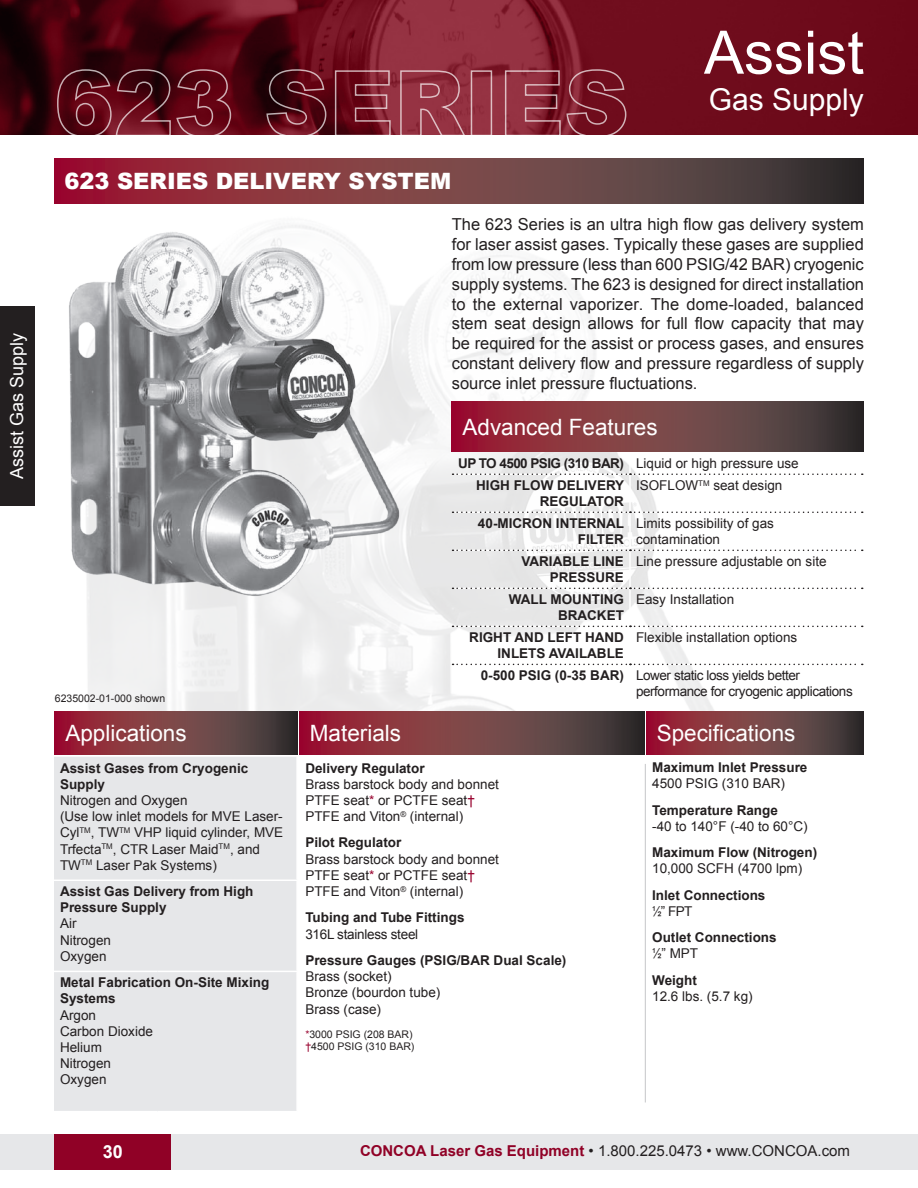
<style>
.page{position:relative;width:918px;height:1188px;background:#fff}
.page>*{position:absolute;margin:0;border:0;box-sizing:border-box;transform-origin:0 0}
.t1{font:60px "Arial";color:#fff}
.t2{font:30px "Arial";color:#fff}
.t3{font:22.5px "Arial";color:#fff}
.t4{font:900 22.5px "Arial";color:#fff}
.t5{font:18px "Arial";color:#fff}
.t6{font:700 18px "Arial";color:#fff}
.BS_Text{font:16.5px/19.8px "Arial";color:#231f20;text-align:justify}
.t7{font:15px "Arial";color:#231f20}
.MatSpec_Table_Descri{font:13.5px/16.2px "Arial";color:#231f20}
.MatSpec_Table_Item{font:700 13.5px/16.2px "Arial";color:#231f20;text-align:right}
.MatSpec_Table_Descri-2{font:13.5px/16.2px "Arial";letter-spacing:-.03em;color:#231f20}
.MatSpec_Table_Item-2{font:700 13.5px "Arial";letter-spacing:-.04em;color:#231f20}
.MatSpec_Table_Descri-3{font:13.5px "Arial";letter-spacing:-.02em;color:#231f20}
.t8{font:10.5px "Arial";color:#231f20}
.s1{color:#98012d}
.s2{font-family:"Arial Narrow"}
.s3{font-weight:700;color:#900126}
</style>
<div class="page">
<img style="left:0;top:0;width:918px;height:134px">
<div style="left:0;top:1134px;width:918px;height:36px;background:#e6e7e9"></div>
<div style="left:54px;top:1134px;width:117px;height:36px;background:#900126"></div>
<div style="left:0;top:306px;width:34px;height:200px;background:#231f20"></div>
<img style="left:87px;top:225px;width:666px;height:486px">
<img style="left:69px;top:227px;width:335px;height:374px">
<hr style="left:629px;top:452px;width:2px;height:21px;background:#fff">
<hr style="left:629px;top:475px;width:2px;height:37px;background:#fff">
<hr style="left:629px;top:513px;width:2px;height:37px;background:#fff">
<hr style="left:629px;top:551px;width:2px;height:37px;background:#fff">
<hr style="left:629px;top:589px;width:2px;height:37px;background:#fff">
<hr style="left:629px;top:627px;width:2px;height:37px;background:#fff">
<hr style="left:629px;top:665px;width:2px;height:37px;background:#fff">
<svg style="left:453px;top:473px;width:410px;height:2px"></svg>
<svg style="left:453px;top:512px;width:410px;height:1px"></svg>
<svg style="left:453px;top:550px;width:410px;height:1px"></svg>
<svg style="left:453px;top:588px;width:410px;height:1px"></svg>
<svg style="left:453px;top:626px;width:410px;height:1px"></svg>
<svg style="left:453px;top:664px;width:410px;height:1px"></svg>
<svg style="left:54px;top:158px;width:810px;height:45px;background:#73393f"></svg>
<svg style="left:452px;top:401px;width:412px;height:51px;background:#73393f"></svg>
<svg style="left:56px;top:69px;width:176px;height:66px;background:#641824"></svg>
<svg style="left:266px;top:69px;width:61px;height:66px;background:#5b1924"></svg>
<svg style="left:334px;top:70px;width:57px;height:65px;background:#7a2432"></svg>
<svg style="left:399px;top:70px;width:68px;height:65px;background:#9a3e4d"></svg>
<svg style="left:504px;top:69px;width:123px;height:66px;background:#872d3b"></svg>
<svg style="left:646px;top:711px;width:218px;height:44px;background:#73393f"></svg>
<div style="left:54px;top:757px;width:242px;height:354px;background:#e6e7e9"></div>
<hr style="left:54px;top:880px;width:104px;height:1px;background:#fff">
<hr style="left:158px;top:880px;width:140px;height:1px;background:#fff">
<hr style="left:54px;top:971px;width:104px;height:1px;background:#fff">
<hr style="left:158px;top:971px;width:140px;height:1px;background:#fff">
<svg style="left:55px;top:711px;width:243px;height:44px;background:#73393f"></svg>
<svg style="left:299px;top:711px;width:345px;height:44px;background:#73393f"></svg>
<hr style="left:645px;top:764px;width:1px;height:338px;background:#c5c6c8">
<h3 class="t5" style="left:5px;top:479px;width:148px;rotate:-90deg">Assist Gas Supply</h3>
<p class="t4" style="left:64px;top:165px;width:388px">623 SERIES DELIVERY SYSTEM</p>
<h1 class="t1" style="left:704px;top:13px;width:162px">Assist</h1>
<h2 class="t2" style="left:709px;top:80px;width:157px">Gas Supply</h2>
<p class="BS_Text" style="left:452px;top:215px;width:414px">The 623 Series is an ultra high flow gas delivery system for laser assist gases. Typically these gases are supplied from low pressure (less than 600 PSIG/42 BAR) cryogenic supply systems. The 623 is designed for direct installation to the external vaporizer. The dome-loaded, balanced stem seat design allows for full flow capacity that may be required for the assist or process gases, and ensures constant delivery flow and pressure regardless of supply source inlet pressure fluctuations.</p>
<p class="t8" style="left:55px;top:692px;width:112px">6235002-01-000 shown</p>
<p class="t3" style="left:65px;top:719px;width:123px">Applications</p>
<p class="t3" style="left:310px;top:719px;width:93px">Materials</p>
<p class="t3" style="left:462px;top:412px;width:197px">Advanced Features</p>
<p class="MatSpec_Table_Item-2" style="left:458px;top:455px;width:167px">UP TO 4500 PSIG (310 BAR)</p>
<p class="MatSpec_Table_Descri" style="left:636px;top:456px;width:164px">Liquid or high pressure use</p>
<p class="MatSpec_Table_Item" style="left:476px;top:478px;width:150px">HIGH FLOW DELIVERY<br>REGULATOR</p>
<p class="MatSpec_Table_Descri" style="left:636px;top:477px;width:148px">ISOFLOW<sup>TM</sup> seat design</p>
<p class="MatSpec_Table_Item" style="left:478px;top:516px;width:148px">40-MICRON INTERNAL<br>FILTER</p>
<p class="MatSpec_Table_Descri" style="left:636px;top:515px;width:140px">Limits possibility of gas contamination</p>
<p class="MatSpec_Table_Item" style="left:521px;top:554px;width:104px">VARIABLE LINE<br>PRESSURE</p>
<p class="MatSpec_Table_Descri" style="left:636px;top:553px;width:192px">Line pressure adjustable on site</p>
<p class="MatSpec_Table_Item" style="left:509px;top:592px;width:117px">WALL MOUNTING<br>BRACKET</p>
<p class="MatSpec_Table_Descri" style="left:636px;top:591px;width:100px">Easy Installation</p>
<p class="MatSpec_Table_Item" style="left:469px;top:630px;width:156px">RIGHT AND LEFT HAND<br>INLETS AVAILABLE</p>
<p class="MatSpec_Table_Descri" style="left:636px;top:629px;width:163px">Flexible installation options</p>
<p class="MatSpec_Table_Item" style="left:481px;top:668px;width:145px">0-500 PSIG (0-35 BAR)</p>
<p class="MatSpec_Table_Descri-2" style="left:636px;top:668px;width:218px">Lower static loss yields better performance for cryogenic applications</p>
<p class="t3" style="left:657px;top:719px;width:140px">Specifications</p>
<p class="MatSpec_Table_Item" style="left:60px;top:760px;width:190px;text-align:left">Assist Gases from Cryogenic<br>Supply</p>
<p class="MatSpec_Table_Descri" style="left:60px;top:792px;width:129px">Nitrogen and Oxygen</p>
<p class="MatSpec_Table_Descri" style="left:60px;top:808px;width:225px">(Use low inlet models for MVE Laser-<br>Cyl<sup>TM</sup>, TW<sup>TM</sup> VHP liquid cylinder, MVE<br>Trfecta<sup>TM</sup>, CTR Laser Maid<sup>TM</sup>, and<br>TW<sup>TM</sup> Laser Pak Systems)</p>
<p class="MatSpec_Table_Item" style="left:60px;top:884px;width:195px;text-align:left">Assist Gas Delivery from High<br>Pressure Supply</p>
<p class="MatSpec_Table_Descri" style="left:60px;top:916px;width:18px">Air</p>
<p class="MatSpec_Table_Descri" style="left:60px;top:932px;width:53px">Nitrogen</p>
<p class="MatSpec_Table_Descri" style="left:60px;top:948px;width:48px">Oxygen</p>
<p class="MatSpec_Table_Item" style="left:60px;top:975px;width:211px;text-align:left">Metal Fabrication On-Site Mixing<br>Systems</p>
<p class="MatSpec_Table_Descri" style="left:60px;top:1007px;width:38px">Argon</p>
<p class="MatSpec_Table_Descri" style="left:60px;top:1023px;width:95px">Carbon Dioxide</p>
<p class="MatSpec_Table_Descri" style="left:60px;top:1039px;width:43px">Helium</p>
<p class="MatSpec_Table_Descri" style="left:60px;top:1056px;width:53px">Nitrogen</p>
<p class="MatSpec_Table_Descri" style="left:60px;top:1072px;width:48px">Oxygen</p>
<p class="MatSpec_Table_Item" style="left:305px;top:760px;width:121px">Delivery Regulator</p>
<p class="MatSpec_Table_Descri" style="left:305px;top:776px;width:195px">Brass barstock body and bonnet</p>
<p class="MatSpec_Table_Descri" style="left:305px;top:792px;width:171px">PTFE seat<span class="s1">*</span> or PCTFE seat<span class="s1">†</span></p>
<p class="MatSpec_Table_Descri" style="left:305px;top:808px;width:159px">PTFE and Viton<sup>®</sup> (internal)</p>
<p class="MatSpec_Table_Item" style="left:305px;top:835px;width:98px">Pilot Regulator</p>
<p class="MatSpec_Table_Descri" style="left:305px;top:851px;width:195px">Brass barstock body and bonnet</p>
<p class="MatSpec_Table_Descri" style="left:305px;top:867px;width:171px">PTFE seat<span class="s1">*</span> or PCTFE seat<span class="s1">†</span></p>
<p class="MatSpec_Table_Descri" style="left:305px;top:883px;width:159px">PTFE and Viton<sup>®</sup> (internal)</p>
<p class="MatSpec_Table_Item" style="left:305px;top:910px;width:161px">Tubing and Tube Fittings</p>
<p class="MatSpec_Table_Descri-3" style="left:305px;top:925px;width:114px">316L stainless steel</p>
<p class="MatSpec_Table_Item" style="left:305px;top:953px;width:263px">Pressure Gauges (PSIG/BAR Dual Scale)</p>
<p class="MatSpec_Table_Descri" style="left:305px;top:968px;width:88px">Brass (socket)</p>
<p class="MatSpec_Table_Descri" style="left:305px;top:985px;width:137px">Bronze (bourdon tube)</p>
<p class="MatSpec_Table_Descri" style="left:305px;top:1001px;width:77px">Brass (case)</p>
<p class="t8" style="left:305px;top:1027px;width:109px"><span class="s1">*</span>3000 PSIG (208 BAR)</p>
<p class="t8" style="left:305px;top:1040px;width:111px"><span class="s1">†</span>4500 PSIG (310 BAR)</p>
<p class="MatSpec_Table_Item" style="left:652px;top:760px;width:157px">Maximum Inlet Pressure</p>
<p class="MatSpec_Table_Descri" style="left:652px;top:776px;width:134px">4500 PSIG (310 BAR)</p>
<p class="MatSpec_Table_Item" style="left:652px;top:802px;width:127px">Temperature Range</p>
<p class="MatSpec_Table_Descri" style="left:652px;top:818px;width:157px">-40 to 140°F (-40 to 60°C)</p>
<p class="MatSpec_Table_Item" style="left:652px;top:845px;width:167px">Maximum Flow (Nitrogen)</p>
<p class="MatSpec_Table_Descri" style="left:652px;top:861px;width:152px">10,000 SCFH (4700 lpm)</p>
<p class="MatSpec_Table_Item" style="left:652px;top:887px;width:115px">Inlet Connections</p>
<p class="MatSpec_Table_Descri" style="left:652px;top:903px;width:42px"><span class="s2">½</span>” FPT</p>
<p class="MatSpec_Table_Item" style="left:652px;top:930px;width:126px">Outlet Connections</p>
<p class="MatSpec_Table_Descri" style="left:652px;top:946px;width:47px"><span class="s2">½</span>” MPT</p>
<p class="MatSpec_Table_Item" style="left:652px;top:972px;width:46px">Weight</p>
<p class="MatSpec_Table_Descri" style="left:652px;top:988px;width:102px">12.6 lbs. (5.7 kg)</p>
<p class="t6" style="left:103px;top:1140px;width:22px">30</p>
<p class="t7" style="left:360px;top:1141px;width:492px"><span class="s3">CONCOA Laser Gas Equipment</span> • 1.800.225.0473 • www.CONCOA.com</p>
</div>
